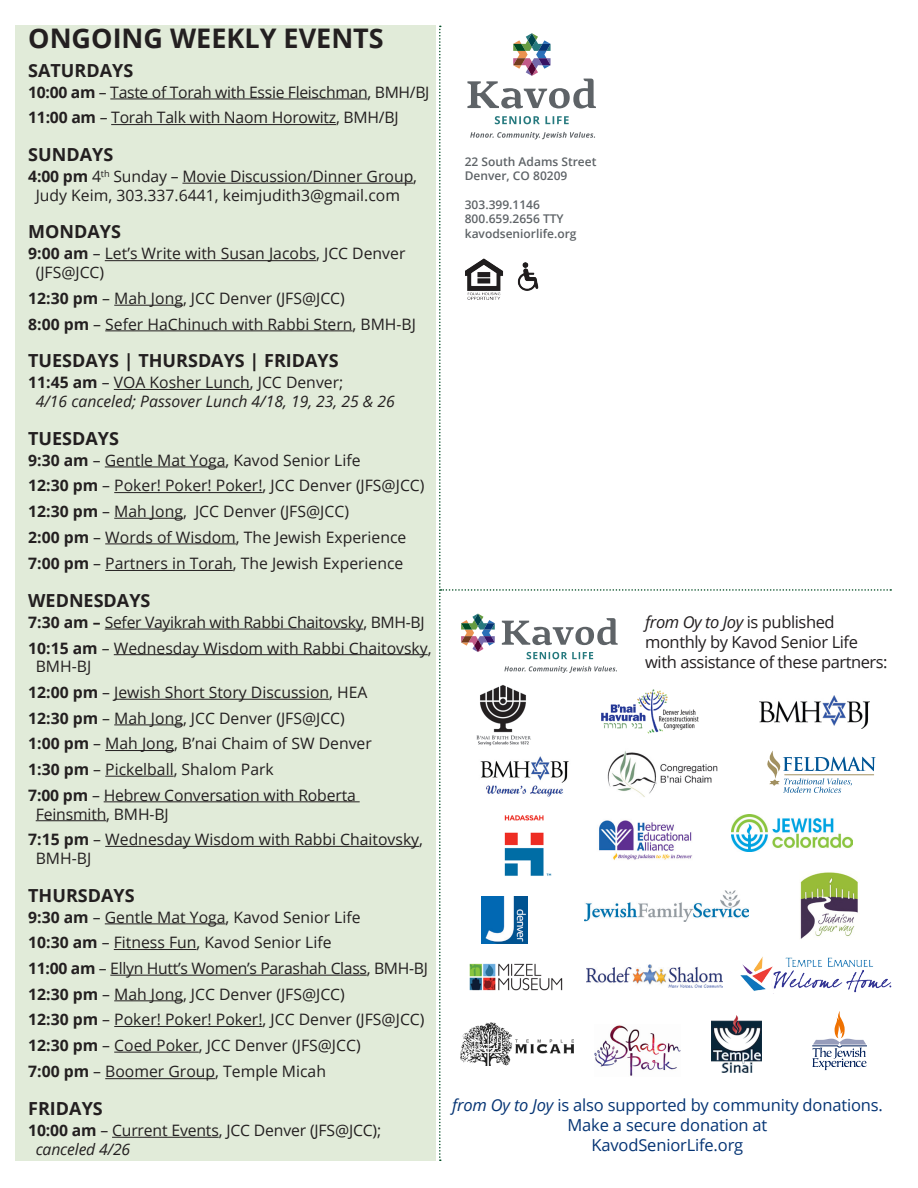
<style>
.page{position:relative;width:918px;height:1188px;background:#fff}
.page>*{position:absolute;margin:0;border:0;box-sizing:border-box;transform-origin:0 0}
.RSVP{font:700 27px "Open Sans";color:#231f20}
.Event_Heading_Reoccu{font:700 18px "Open Sans";color:#231f20}
.t1{font:16.5px/19.8px "Open Sans";letter-spacing:-.01em;color:#053474;text-align:center}
.t2{font:16.5px/19.8px "Open Sans";letter-spacing:-.025em;color:#231f20}
.Event_Copy_Reoccurin{font:15.75px/18.9px "Open Sans";color:#231f20}
.Event_Copy_Reoccurin-2{font:15.75px "Open Sans";letter-spacing:-.02em;color:#231f20}
.Event_Copy_Reoccurin-3{font:italic 15.75px/18.9px "Open Sans";color:#231f20}
.t3{font:600 12px "Open Sans";color:#5e6367}
.s1{font-weight:700}
.s2{font-weight:700;font-style:normal}
.s3{font-style:normal}
.s4{font-style:italic}
</style>
<div class="page">
<svg style="left:439px;top:26px;width:452px;height:1135px"></svg>
<div style="left:15px;top:26px;width:420px;height:1135px;background:#e1ebd9"></div>
<img style="left:466px;top:256px;width:74px;height:44px">
<hr style="left:110px;top:99px;width:258px;height:1px;background:#231f20">
<hr style="left:111px;top:124px;width:225px;height:1px;background:#231f20">
<hr style="left:182px;top:183px;width:231px;height:1px;background:#231f20">
<hr style="left:105px;top:260px;width:211px;height:1px;background:#231f20">
<hr style="left:114px;top:305px;width:69px;height:1px;background:#231f20">
<hr style="left:105px;top:330px;width:248px;height:1px;background:#231f20">
<hr style="left:114px;top:389px;width:136px;height:1px;background:#231f20">
<hr style="left:105px;top:467px;width:121px;height:1px;background:#231f20">
<hr style="left:114px;top:492px;width:149px;height:1px;background:#231f20">
<hr style="left:114px;top:518px;width:69px;height:1px;background:#231f20">
<hr style="left:105px;top:544px;width:131px;height:1px;background:#231f20">
<hr style="left:105px;top:570px;width:128px;height:1px;background:#231f20">
<hr style="left:105px;top:629px;width:258px;height:1px;background:#231f20">
<hr style="left:114px;top:654px;width:314px;height:1px;background:#231f20">
<hr style="left:114px;top:699px;width:215px;height:1px;background:#231f20">
<hr style="left:114px;top:725px;width:69px;height:1px;background:#231f20">
<hr style="left:105px;top:750px;width:69px;height:1px;background:#231f20">
<hr style="left:105px;top:776px;width:69px;height:1px;background:#231f20">
<hr style="left:104px;top:801px;width:256px;height:1px;background:#231f20">
<hr style="left:36px;top:820px;width:70px;height:1px;background:#231f20">
<hr style="left:105px;top:846px;width:314px;height:1px;background:#231f20">
<hr style="left:105px;top:924px;width:121px;height:1px;background:#231f20">
<hr style="left:114px;top:949px;width:83px;height:1px;background:#231f20">
<hr style="left:110px;top:975px;width:257px;height:1px;background:#231f20">
<hr style="left:114px;top:1000px;width:69px;height:1px;background:#231f20">
<hr style="left:114px;top:1026px;width:149px;height:1px;background:#231f20">
<hr style="left:114px;top:1052px;width:85px;height:1px;background:#231f20">
<hr style="left:105px;top:1078px;width:110px;height:1px;background:#231f20">
<hr style="left:112px;top:1137px;width:107px;height:1px;background:#231f20">
<img style="left:595px;top:1024px;width:86px;height:52px">
<p class="RSVP" style="left:28px;top:19px;width:357px">ONGOING WEEKLY EVENTS</p>
<p class="Event_Heading_Reoccu" style="left:28px;top:57px;width:107px">SATURDAYS</p>
<p class="Event_Copy_Reoccurin-2" style="left:28px;top:81px;width:403px"><span class="s1">10:00 am</span> – Taste of Torah with Essie Fleischman, BMH/BJ</p>
<p class="Event_Copy_Reoccurin" style="left:28px;top:108px;width:372px"><span class="s1">11:00 am</span> – Torah Talk with Naom Horowitz, BMH/BJ</p>
<p class="Event_Heading_Reoccu" style="left:28px;top:142px;width:87px">SUNDAYS</p>
<p class="Event_Copy_Reoccurin" style="left:36px;top:166px;width:383px;text-indent:-8px"><span class="s1">4:00 pm</span> 4<sup>th</sup> Sunday – Movie Discussion/Dinner Group,<br>Judy Keim, 303.337.6441, keimjudith3@gmail.com</p>
<p class="Event_Heading_Reoccu" style="left:28px;top:219px;width:94px">MONDAYS</p>
<p class="Event_Copy_Reoccurin" style="left:36px;top:244px;width:371px;text-indent:-8px"><span class="s1">9:00 am</span> – Let’s Write with Susan Jacobs, JCC Denver (JFS@JCC)</p>
<p class="Event_Copy_Reoccurin" style="left:28px;top:288px;width:318px"><span class="s1">12:30 pm</span> – Mah Jong, JCC Denver (JFS@JCC)</p>
<p class="Event_Copy_Reoccurin" style="left:28px;top:314px;width:389px"><span class="s1">8:00 pm</span> – Sefer HaChinuch with Rabbi Stern, BMH-BJ</p>
<p class="Event_Heading_Reoccu" style="left:28px;top:348px;width:312px">TUESDAYS | THURSDAYS | FRIDAYS</p>
<p class="Event_Copy_Reoccurin-3" style="left:36px;top:373px;width:361px;text-indent:-8px"><span class="s2">11:45 am</span> <span class="s3">– VOA Kosher Lunch, JCC Denver;<br></span>4/16 canceled; Passover Lunch 4/18, 19, 23, 25 &amp; 26</p>
<p class="Event_Heading_Reoccu" style="left:28px;top:425px;width:92px">TUESDAYS</p>
<p class="Event_Copy_Reoccurin" style="left:28px;top:450px;width:334px"><span class="s1">9:30 am</span> – Gentle Mat Yoga, Kavod Senior Life</p>
<p class="Event_Copy_Reoccurin" style="left:28px;top:476px;width:398px"><span class="s1">12:30 pm</span> – Poker! Poker! Poker!, JCC Denver (JFS@JCC)</p>
<p class="Event_Copy_Reoccurin" style="left:28px;top:501px;width:322px"><span class="s1">12:30 pm</span> – Mah Jong, JCC Denver (JFS@JCC)</p>
<p class="Event_Copy_Reoccurin" style="left:28px;top:527px;width:380px"><span class="s1">2:00 pm</span> – Words of Wisdom, The Jewish Experience</p>
<p class="Event_Copy_Reoccurin" style="left:28px;top:554px;width:377px"><span class="s1">7:00 pm</span> – Partners in Torah, The Jewish Experience</p>
<p class="Event_Heading_Reoccu" style="left:28px;top:588px;width:124px">WEDNESDAYS</p>
<p class="Event_Copy_Reoccurin-2" style="left:28px;top:611px;width:398px"><span class="s1">7:30 am –</span> Sefer Vayikrah with Rabbi Chaitovsky, BMH-BJ</p>
<p class="Event_Copy_Reoccurin" style="left:36px;top:638px;width:397px;text-indent:-8px"><span class="s1">10:15 am</span> – Wednesday Wisdom with Rabbi Chaitovsky,<br>BMH-BJ</p>
<p class="Event_Copy_Reoccurin" style="left:28px;top:682px;width:341px"><span class="s1">12:00 pm</span> – Jewish Short Story Discussion, HEA</p>
<p class="Event_Copy_Reoccurin" style="left:28px;top:708px;width:318px"><span class="s1">12:30 pm</span> – Mah Jong, JCC Denver (JFS@JCC)</p>
<p class="Event_Copy_Reoccurin" style="left:28px;top:734px;width:345px"><span class="s1">1:00 pm</span> – Mah Jong, B’nai Chaim of SW Denver</p>
<p class="Event_Copy_Reoccurin" style="left:28px;top:759px;width:247px"><span class="s1">1:30 pm</span> – Pickelball, Shalom Park</p>
<p class="Event_Copy_Reoccurin" style="left:36px;top:785px;width:322px;text-indent:-8px"><span class="s1">7:00 pm</span> – Hebrew Conversation with Roberta<br>Feinsmith, BMH-BJ</p>
<p class="Event_Copy_Reoccurin" style="left:36px;top:830px;width:389px;text-indent:-8px"><span class="s1">7:15 pm</span> – Wednesday Wisdom with Rabbi Chaitovsky,<br>BMH-BJ</p>
<p class="Event_Heading_Reoccu" style="left:28px;top:882px;width:108px">THURSDAYS</p>
<p class="Event_Copy_Reoccurin" style="left:28px;top:907px;width:334px"><span class="s1">9:30 am</span> – Gentle Mat Yoga, Kavod Senior Life</p>
<p class="Event_Copy_Reoccurin" style="left:28px;top:933px;width:305px"><span class="s1">10:30 am</span> – Fitness Fun, Kavod Senior Life</p>
<p class="Event_Copy_Reoccurin-2" style="left:28px;top:957px;width:401px"><span class="s1">11:00 am</span> – Ellyn Hutt’s Women’s Parashah Class, BMH-BJ</p>
<p class="Event_Copy_Reoccurin" style="left:28px;top:984px;width:318px"><span class="s1">12:30 pm</span> – Mah Jong, JCC Denver (JFS@JCC)</p>
<p class="Event_Copy_Reoccurin" style="left:28px;top:1010px;width:398px"><span class="s1">12:30 pm</span> – Poker! Poker! Poker!, JCC Denver (JFS@JCC)</p>
<p class="Event_Copy_Reoccurin" style="left:28px;top:1035px;width:334px"><span class="s1">12:30 pm</span> – Coed Poker, JCC Denver (JFS@JCC)</p>
<p class="Event_Copy_Reoccurin" style="left:28px;top:1062px;width:299px"><span class="s1">7:00 pm</span> – Boomer Group, Temple Micah</p>
<p class="Event_Heading_Reoccu" style="left:28px;top:1096px;width:76px">FRIDAYS</p>
<p class="Event_Copy_Reoccurin" style="left:36px;top:1121px;width:347px;text-indent:-8px"><span class="s1">10:00 am</span> – Current Events, JCC Denver (JFS@JCC); <span class="s4">canceled 4/26</span></p>
<p class="t3" style="left:465px;top:153px;width:133px">22 South Adams Street</p>
<p class="t3" style="left:465px;top:167px;width:104px">Denver, CO 80209</p>
<p class="t3" style="left:465px;top:196px;width:77px">303.399.1146</p>
<p class="t3" style="left:465px;top:211px;width:100px">800.659.2656 TTY</p>
<p class="t3" style="left:465px;top:225px;width:113px">kavodseniorlife.org</p>
<p class="t2" style="left:645px;top:612px;width:244px"><span class="s4">from Oy to Joy</span> is published monthly by Kavod Senior Life with assistance of these partners:</p>
<p class="t1" style="left:452px;top:1095px;width:432px"><span class="s4">from Oy to Joy</span> is also supported by community donations.<br>Make a secure donation at<br>KavodSeniorLife.org</p>
</div>
